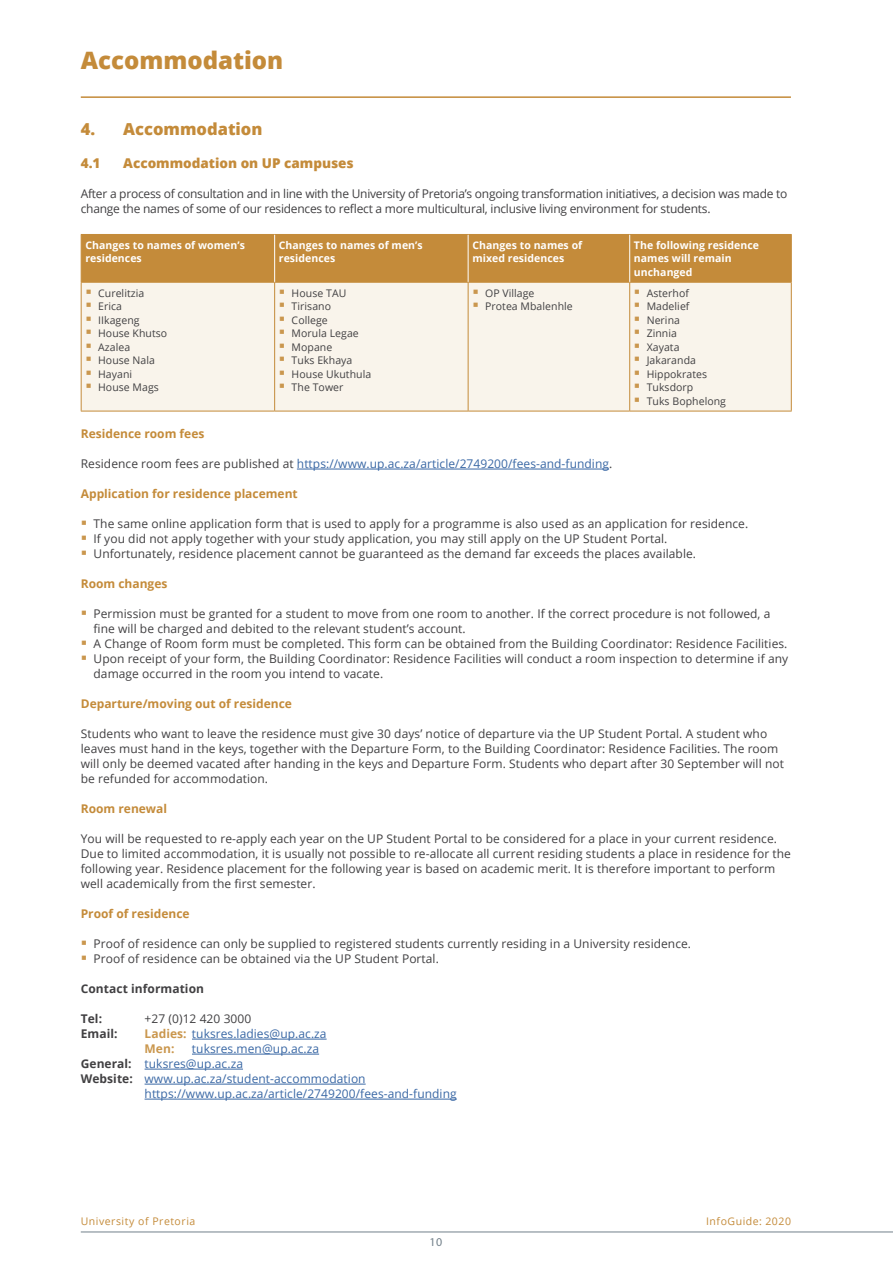
<style>
.page{position:relative;width:893px;height:1263px;background:#fff}
.page>*{position:absolute;margin:0;border:0;box-sizing:border-box;transform-origin:0 0}
.t1{font:800 24px "Open Sans";color:#c48b3a}
.t2{font:800 16.5px "Open Sans";color:#c48b3a}
.t3{font:800 13.5px "Open Sans";color:#c48b3a}
.t4{font:12px/15px "Open Sans";letter-spacing:.005em;color:#414042}
.t5{font:12px/15px "Open Sans";letter-spacing:.005em;color:#3a68a5}
.t6{font:12px/15px "Open Sans";letter-spacing:-.02em;color:#414042}
.t7{font:700 12px "Open Sans";color:#c48b3a}
.t8{font:700 12px "Open Sans";letter-spacing:.005em;color:#414042}
.t9{font:12px "Myriad Pro";color:#72808a}
.t10{font:10.5px/13.5px "Open Sans";letter-spacing:.005em;color:#414042}
.t11{font:700 10.5px/13.5px "Open Sans";letter-spacing:.005em;color:#fff}
.t12{font:10.5px "Open Sans";letter-spacing:.05em;color:#c48b3a}
.s1{color:#414042}
.s2{font-weight:700;color:#ca974e}
.s3{font-weight:700;color:#414042}
</style>
<div class="page">
<hr style="left:81px;top:1231px;width:812px;height:1px;background:#72808a">
<hr style="left:81px;top:96px;width:710px;height:2px;background:#c48b3a">
<div style="left:82px;top:235px;width:709px;height:47px;background:#c48b3a"></div>
<div style="left:82px;top:283px;width:709px;height:128px;background:#f9f4eb"></div>
<hr style="left:81px;top:234px;width:194px;height:1px;background:#c48b3a">
<hr style="left:81px;top:235px;width:1px;height:47px;background:#c48b3a">
<hr style="left:275px;top:234px;width:193px;height:1px;background:#c48b3a">
<hr style="left:468px;top:234px;width:162px;height:1px;background:#c48b3a">
<hr style="left:630px;top:234px;width:162px;height:1px;background:#c48b3a">
<hr style="left:791px;top:235px;width:1px;height:47px;background:#c48b3a">
<hr style="left:81px;top:282px;width:194px;height:1px;background:#c48b3a">
<hr style="left:81px;top:283px;width:1px;height:128px;background:#c48b3a">
<hr style="left:275px;top:282px;width:193px;height:1px;background:#c48b3a">
<hr style="left:274px;top:283px;width:1px;height:128px;background:#c48b3a">
<hr style="left:468px;top:282px;width:162px;height:1px;background:#c48b3a">
<hr style="left:468px;top:283px;width:1px;height:128px;background:#c48b3a">
<hr style="left:630px;top:282px;width:162px;height:1px;background:#c48b3a">
<hr style="left:629px;top:283px;width:1px;height:128px;background:#c48b3a">
<hr style="left:791px;top:283px;width:1px;height:128px;background:#c48b3a">
<hr style="left:81px;top:411px;width:194px;height:1px;background:#c48b3a">
<hr style="left:275px;top:411px;width:193px;height:1px;background:#c48b3a">
<hr style="left:468px;top:411px;width:162px;height:1px;background:#c48b3a">
<hr style="left:630px;top:411px;width:162px;height:1px;background:#c48b3a">
<hr style="left:274px;top:235px;width:1px;height:47px;background:#fff">
<hr style="left:468px;top:235px;width:1px;height:47px;background:#fff">
<hr style="left:629px;top:235px;width:1px;height:47px;background:#fff">
<hr style="left:297px;top:469px;width:312px;height:1px;background:#3a68a5">
<hr style="left:192px;top:1039px;width:135px;height:1px;background:#3a68a5">
<hr style="left:192px;top:1054px;width:127px;height:1px;background:#3a68a5">
<hr style="left:145px;top:1069px;width:98px;height:1px;background:#3a68a5">
<hr style="left:145px;top:1084px;width:221px;height:1px;background:#3a68a5">
<hr style="left:145px;top:1099px;width:312px;height:1px;background:#3a68a5">
<svg style="left:87px;top:289px;width:4px;height:5px"></svg>
<svg style="left:87px;top:303px;width:4px;height:4px"></svg>
<svg style="left:87px;top:316px;width:4px;height:5px"></svg>
<svg style="left:87px;top:330px;width:4px;height:4px"></svg>
<svg style="left:87px;top:343px;width:4px;height:5px"></svg>
<svg style="left:87px;top:357px;width:4px;height:4px"></svg>
<svg style="left:87px;top:370px;width:4px;height:5px"></svg>
<svg style="left:87px;top:384px;width:4px;height:4px"></svg>
<svg style="left:280px;top:289px;width:4px;height:5px"></svg>
<svg style="left:280px;top:303px;width:4px;height:4px"></svg>
<svg style="left:280px;top:316px;width:4px;height:5px"></svg>
<svg style="left:280px;top:330px;width:4px;height:4px"></svg>
<svg style="left:280px;top:343px;width:4px;height:5px"></svg>
<svg style="left:280px;top:357px;width:4px;height:4px"></svg>
<svg style="left:280px;top:370px;width:4px;height:5px"></svg>
<svg style="left:280px;top:384px;width:4px;height:4px"></svg>
<svg style="left:474px;top:289px;width:4px;height:5px"></svg>
<svg style="left:474px;top:303px;width:4px;height:4px"></svg>
<svg style="left:635px;top:289px;width:4px;height:5px"></svg>
<svg style="left:635px;top:303px;width:4px;height:4px"></svg>
<svg style="left:635px;top:316px;width:4px;height:5px"></svg>
<svg style="left:635px;top:330px;width:4px;height:4px"></svg>
<svg style="left:635px;top:343px;width:4px;height:5px"></svg>
<svg style="left:635px;top:357px;width:4px;height:4px"></svg>
<svg style="left:635px;top:370px;width:4px;height:5px"></svg>
<svg style="left:635px;top:384px;width:4px;height:4px"></svg>
<svg style="left:635px;top:397px;width:4px;height:5px"></svg>
<h1 class="t1" style="left:81px;top:42px;width:204px">Accommodation</h1>
<h2 class="t2" style="left:81px;top:117px;width:183px">4. Accommodation</h2>
<p class="t3" style="left:81px;top:153px;width:21px">4.1</p>
<p class="t3" style="left:123px;top:153px;width:232px">Accommodation on UP campuses</p>
<p class="t6" style="left:81px;top:186px;width:708px">After a process of consultation and in line with the University of Pretoria’s ongoing transformation initiatives, a decision was made to change the names of some of our residences to reflect a more multicultural, inclusive living environment for students.</p>
<p class="t11" style="left:85px;top:238px;width:161px">Changes to names of women’s residences</p>
<p class="t11" style="left:279px;top:238px;width:145px">Changes to names of men’s residences</p>
<p class="t11" style="left:472px;top:238px;width:111px">Changes to names of mixed residences</p>
<p class="t11" style="left:634px;top:238px;width:127px">The following residence names will remain unchanged</p>
<p class="t10" style="left:98px;top:286px;width:71px">Curelitzia<br>Erica<br>IIkageng<br>House Khutso<br>Azalea<br>House Nala<br>Hayani<br>House Mags</p>
<p class="t10" style="left:292px;top:286px;width:81px">House TAU<br>Tirisano<br>College<br>Morula Legae<br>Mopane<br>Tuks Ekhaya<br>House Ukuthula<br>The Tower</p>
<p class="t10" style="left:485px;top:286px;width:89px">OP Village<br>Protea Mbalenhle</p>
<p class="t10" style="left:647px;top:286px;width:81px">Asterhof<br>Madelief<br>Nerina<br>Zinnia<br>Xayata<br>Jakaranda<br>Hippokrates<br>Tuksdorp<br>Tuks Bophelong</p>
<p class="t7" style="left:81px;top:425px;width:125px">Residence room fees</p>
<p class="t5" style="left:81px;top:456px;width:533px"><span class="s1">Residence room fees are published at</span> https://www.up.ac.za/article/2749200/fees-and-funding<span class="s1">.</span></p>
<p class="t7" style="left:81px;top:485px;width:218px">Application for residence placement</p>
<p class="t4" style="left:94px;top:516px;width:656px">The same online application form that is used to apply for a programme is also used as an application for residence.<br>If you did not apply together with your study application, you may still apply on the UP Student Portal.<br>Unfortunately, residence placement cannot be guaranteed as the demand far exceeds the places available.</p>
<p class="t7" style="left:81px;top:575px;width:88px">Room changes</p>
<p class="t4" style="left:94px;top:606px;width:696px">Permission must be granted for a student to move from one room to another. If the correct procedure is not followed, a fine will be charged and debited to the relevant student’s account.<br>A Change of Room form must be completed. This form can be obtained from the Building Coordinator: Residence Facilities.<br>Upon receipt of your form, the Building Coordinator: Residence Facilities will conduct a room inspection to determine if any damage occurred in the room you intend to vacate.</p>
<p class="t7" style="left:81px;top:695px;width:213px">Departure/moving out of residence</p>
<p class="t4" style="left:81px;top:726px;width:705px">Students who want to leave the residence must give 30 days’ notice of departure via the UP Student Portal. A student who leaves must hand in the keys, together with the Departure Form, to the Building Coordinator: Residence Facilities. The room will only be deemed vacated after handing in the keys and Departure Form. Students who depart after 30 September will not be refunded for accommodation.</p>
<p class="t7" style="left:81px;top:800px;width:88px">Room renewal</p>
<p class="t4" style="left:81px;top:831px;width:712px">You will be requested to re-apply each year on the UP Student Portal to be considered for a place in your current residence.<br>Due to limited accommodation, it is usually not possible to re-allocate all current residing students a place in residence for the following year. Residence placement for the following year is based on academic merit. It is therefore important to perform well academically from the first semester.</p>
<p class="t7" style="left:81px;top:905px;width:110px">Proof of residence</p>
<p class="t4" style="left:94px;top:936px;width:599px">Proof of residence can only be supplied to registered students currently residing in a University residence.<br>Proof of residence can be obtained via the UP Student Portal.</p>
<p class="t8" style="left:81px;top:980px;width:125px">Contact information</p>
<p class="t8" style="left:81px;top:1010px;width:23px">Tel:</p>
<p class="t4" style="left:145px;top:1011px;width:108px">+27 (0)12 420 3000</p>
<p class="t8" style="left:81px;top:1025px;width:38px">Email:</p>
<p class="t5" style="left:145px;top:1026px;width:184px"><span class="s2">Ladies:</span> tuksres.ladies@up.ac.za<br><span class="s2">Men:</span></p>
<p class="t5" style="left:192px;top:1041px;width:129px">tuksres.men@up.ac.za</p>
<p class="t5" style="left:81px;top:1056px;width:164px"><span class="s3">General:</span> tuksres@up.ac.za</p>
<p class="t5" style="left:81px;top:1071px;width:286px"><span class="s3">Website:</span> www.up.ac.za/student-accommodation</p>
<p class="t5" style="left:145px;top:1086px;width:314px">https://www.up.ac.za/article/2749200/fees-and-funding</p>
<p class="t12" style="left:81px;top:1214px;width:116px">University of Pretoria</p>
<p class="t12" style="left:706px;top:1214px;width:86px">InfoGuide: 2020</p>
<p class="t9" style="left:429px;top:1235px;width:14px">10</p>
</div>
